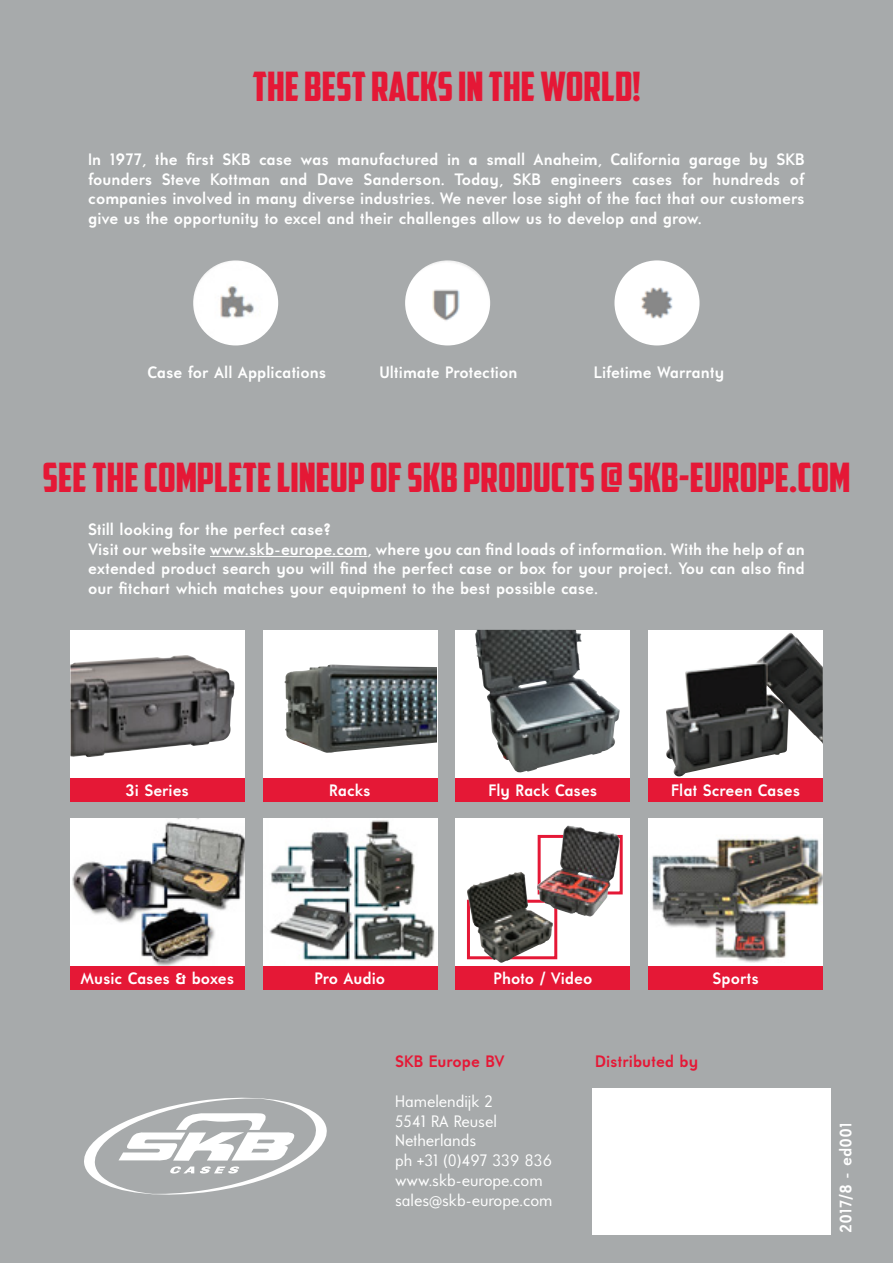
<style>
.page{position:relative;width:893px;height:1263px;background:#a7aaab}
.page>*{position:absolute;margin:0;border:0;box-sizing:border-box;transform-origin:0 0}
.t1{font:40.5px "American Captain";color:#e51836}
.t2{font:700 16.5px/19.8px "Universalis ADF Std";color:#fff;text-align:justify}
.t3{font:16.5px "Universalis ADF Std";color:#fff}
.t4{font:700 16.5px "Universalis ADF Std";color:#e51836}
</style>
<div class="page">
<div style="left:592px;top:1088px;width:239px;height:147px;background:#fff"></div>
<svg style="left:84px;top:1098px;width:243px;height:96px"></svg>
<img style="left:614px;top:260px;width:85px;height:85px;border-radius:43px">
<img style="left:405px;top:260px;width:85px;height:85px;border-radius:43px">
<img style="left:193px;top:260px;width:85px;height:85px;border-radius:43px">
<hr style="left:210px;top:556px;width:157px;height:1px;background:#fff">
<svg style="left:456px;top:818px;width:174px;height:148px;background:#ccccca"></svg>
<div style="left:456px;top:966px;width:174px;height:24px;background:#e51836"></div>
<div style="left:649px;top:818px;width:174px;height:172px;background:#fff"></div>
<img style="left:651px;top:835px;width:172px;height:128px">
<div style="left:649px;top:966px;width:174px;height:24px;background:#e51836"></div>
<img style="left:263px;top:818px;width:174px;height:148px">
<div style="left:263px;top:966px;width:175px;height:24px;background:#e51836"></div>
<img style="left:70px;top:818px;width:175px;height:148px">
<div style="left:70px;top:966px;width:175px;height:24px;background:#e51836"></div>
<div style="left:649px;top:630px;width:174px;height:172px;background:#fff"></div>
<div style="left:649px;top:778px;width:174px;height:24px;background:#e51836"></div>
<div style="left:263px;top:630px;width:174px;height:172px;background:#fff"></div>
<div style="left:263px;top:778px;width:175px;height:24px;background:#e51836"></div>
<div style="left:70px;top:630px;width:175px;height:172px;background:#fff"></div>
<img style="left:70px;top:655px;width:165px;height:102px">
<div style="left:70px;top:778px;width:175px;height:24px;background:#e51836"></div>
<div style="left:538px;top:835px;width:85px;height:59px;border:3px solid #e51836"></div>
<div style="left:467px;top:900px;width:90px;height:59px;border:3px solid #e51836"></div>
<img style="left:537px;top:825px;width:70px;height:91px">
<img style="left:472px;top:872px;width:48px;height:14px">
<div style="left:456px;top:630px;width:174px;height:172px;background:#fff"></div>
<div style="left:456px;top:778px;width:174px;height:24px;background:#e51836"></div>
<img style="left:284px;top:664px;width:153px;height:89px">
<img style="left:475px;top:630px;width:145px;height:143px">
<img style="left:666px;top:633px;width:157px;height:143px">
<p class="t1" style="left:252px;top:62px;width:390px">THE BEST RACKS IN THE WORLD!</p>
<p class="t2" style="left:88px;top:149px;width:718px">In 1977, the first SKB case was manufactured in a small Anaheim, California garage by SKB founders Steve Kottman and Dave Sanderson. Today, SKB engineers cases for hundreds of companies involved in many diverse industries. We never lose sight of the fact that our customers give us the opportunity to excel and their challenges allow us to develop and grow.</p>
<p class="t2" style="left:148px;top:362px;width:180px">Case for All Applications</p>
<p class="t2" style="left:379px;top:362px;width:139px">Ultimate Protection</p>
<p class="t2" style="left:594px;top:362px;width:132px">Lifetime Warranty</p>
<p class="t1" style="left:42px;top:453px;width:810px">SEE THE COMPLETE LINEUP OF SKB PRODUCTS @ SKB-EUROPE.COM</p>
<p class="t2" style="left:88px;top:519px;width:244px">Still looking for the perfect case?</p>
<p class="t2" style="left:88px;top:538px;width:718px">Visit our website www.skb-europe.com, where you can find loads of information. With the help of an extended product search you will find the perfect case or box for your project. You can also find our fitchart which matches your equipment to the best possible case.</p>
<p class="t2" style="left:125px;top:780px;width:65px">3i Series</p>
<p class="t2" style="left:329px;top:780px;width:43px">Racks</p>
<p class="t2" style="left:488px;top:780px;width:110px">Fly Rack Cases</p>
<p class="t2" style="left:671px;top:780px;width:130px">Flat Screen Cases</p>
<p class="t2" style="left:80px;top:968px;width:155px">Music Cases &amp; boxes</p>
<p class="t2" style="left:315px;top:968px;width:72px">Pro Audio</p>
<p class="t2" style="left:493px;top:968px;width:100px">Photo / Video</p>
<p class="t2" style="left:713px;top:968px;width:48px">Sports</p>
<p class="t4" style="left:395px;top:1051px;width:111px">SKB Europe BV</p>
<p class="t3" style="left:395px;top:1091px;width:99px">Hamelendijk 2</p>
<p class="t3" style="left:395px;top:1111px;width:103px">5541 RA Reusel</p>
<p class="t3" style="left:395px;top:1130px;width:83px">Netherlands</p>
<p class="t3" style="left:395px;top:1150px;width:159px">ph +31 (0)497 339 836</p>
<p class="t3" style="left:395px;top:1170px;width:149px">www.skb-europe.com</p>
<p class="t3" style="left:395px;top:1190px;width:159px">sales@skb-europe.com</p>
<p class="t4" style="left:595px;top:1051px;width:105px">Distributed by</p>
<p class="t2" style="left:835px;top:1233px;width:113px;rotate:-90deg">2017/8 - ed001</p>
</div>
